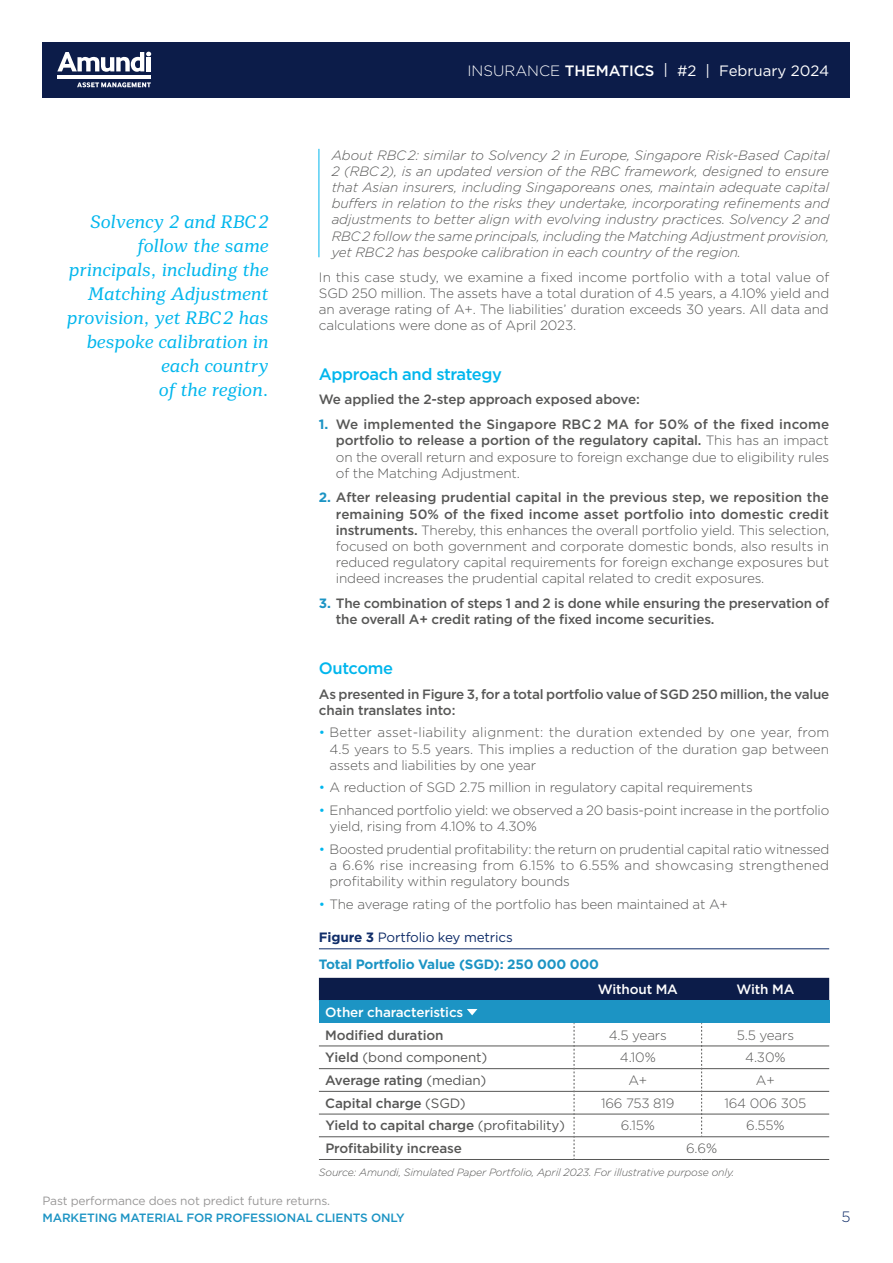
<style>
.page{position:relative;width:893px;height:1263px;background:#fff}
.page>*{position:absolute;margin:0;border:0;box-sizing:border-box;transform-origin:0 0}
.t1{font:italic 18px/24px "Mediator Serif";color:#00b6ed;text-align:right}
.t2{font:500 16.5px "Gotham";letter-spacing:-.02em;color:#00b6ed}
.t3{font:15px "Gotham";color:#fff}
.t4{font:300 15px "Gotham";color:#102d69}
.t5{font:300 13.5px/16.2px "Gotham";letter-spacing:-.01em;color:#575756;text-align:justify}
.t6{font:italic 300 13.5px/16.2px "Gotham";letter-spacing:-.01em;color:#575756;text-align:justify}
.t7{font:500 13.5px/16.2px "Gotham";letter-spacing:-.01em;color:#575756}
.t8{font:500 13.5px "Gotham";letter-spacing:-.01em;color:#fff}
.t9{font:700 13.5px "Gotham";letter-spacing:-.01em;color:#1c94c4}
.t10{font:13.5px "Gotham";letter-spacing:-.01em;color:#102d69}
.t11{font:13.5px "Gotham";letter-spacing:-.01em;color:#575756}
.t12{font:12px "Gotham";letter-spacing:-.01em;color:#999898}
.t13{font:500 12px "Gotham";letter-spacing:-.01em;color:#1c94c4}
.t14{font:italic 300 10.5px "Gotham";letter-spacing:-.01em;color:#575756}
.s1{font-weight:300}
.s2{font-weight:500}
.s3{font-weight:700;color:#1c94c4}
.s4{color:#00b6ed}
.s5{font-weight:700}
.s6{font-weight:400}
</style>
<div class="page">
<hr style="left:319px;top:948px;width:510px;height:1px;background:#102d69">
<div style="left:319px;top:978px;width:510px;height:22px;background:#0c1c49"></div>
<div style="left:319px;top:1000px;width:510px;height:23px;background:#1c94c4"></div>
<hr style="left:319px;top:1046px;width:255px;height:1px;background:#575756">
<hr style="left:574px;top:1046px;width:127px;height:1px;background:#575756">
<hr style="left:702px;top:1046px;width:127px;height:1px;background:#575756">
<hr style="left:319px;top:1068px;width:255px;height:1px;background:#575756">
<hr style="left:574px;top:1068px;width:127px;height:1px;background:#575756">
<hr style="left:702px;top:1068px;width:127px;height:1px;background:#575756">
<hr style="left:319px;top:1091px;width:255px;height:1px;background:#575756">
<hr style="left:574px;top:1091px;width:127px;height:1px;background:#575756">
<hr style="left:702px;top:1091px;width:127px;height:1px;background:#575756">
<hr style="left:319px;top:1114px;width:255px;height:1px;background:#575756">
<hr style="left:574px;top:1114px;width:127px;height:1px;background:#575756">
<hr style="left:702px;top:1114px;width:127px;height:1px;background:#575756">
<hr style="left:319px;top:1136px;width:255px;height:1px;background:#575756">
<hr style="left:574px;top:1136px;width:128px;height:1px;background:#575756">
<hr style="left:702px;top:1136px;width:127px;height:1px;background:#575756">
<hr style="left:319px;top:1159px;width:255px;height:1px;background:#575756">
<hr style="left:574px;top:1159px;width:128px;height:1px;background:#575756">
<hr style="left:702px;top:1159px;width:127px;height:1px;background:#575756">
<svg style="left:701px;top:1023px;width:1px;height:113px"></svg>
<svg style="left:574px;top:1023px;width:1px;height:136px"></svg>
<svg style="left:467px;top:1009px;width:10px;height:6px"></svg>
<hr style="left:319px;top:149px;width:1px;height:108px;background:#00b6ed">
<div style="left:43px;top:43px;width:807px;height:55px;background:#0c1c49"></div>
<svg style="left:57px;top:52px;width:94px;height:20px"></svg>
<hr style="left:147px;top:57px;width:4px;height:14px;background:#fff">
<hr style="left:58px;top:75px;width:93px;height:4px;background:#fff">
<svg style="left:77px;top:82px;width:74px;height:6px"></svg>
<h1 class="t1" style="left:66px;top:210px;width:203px">Solvency 2 and RBC2 follow the same principals, including the<br>Matching Adjustment provision, yet RBC2 has bespoke calibration in each country<br>of the region.</h1>
<p class="t3" style="left:467px;top:61px;width:363px"><span class="s1">INSURANCE</span> <span class="s2">THEMATICS</span> | #2 | February 2024</p>
<p class="t6" style="left:332px;top:146px;width:499px">About RBC 2: similar to Solvency 2 in Europe, Singapore Risk-Based Capital 2 (RBC 2), is an updated version of the RBC framework, designed to ensure that Asian insurers, including Singaporeans ones, maintain adequate capital buffers in relation to the risks they undertake, incorporating refinements and adjustments to better align with evolving industry practices. Solvency 2 and RBC 2 follow the same principals, including the Matching Adjustment provision, yet RBC 2 has bespoke calibration in each country of the region.</p>
<p class="t5" style="left:319px;top:268px;width:512px">In this case study, we examine a fixed income portfolio with a total value of SGD 250 million. The assets have a total duration of 4.5 years, a 4.10% yield and an average rating of A+. The liabilities’ duration exceeds 30 years. All data and calculations were done as of April 2023.</p>
<p class="t2" style="left:319px;top:363px;width:185px">Approach and strategy</p>
<p class="t7" style="left:319px;top:391px;width:322px">We applied the 2-step approach exposed above:</p>
<p class="t5" style="left:336px;top:416px;width:495px;text-indent:-17px"><span class="s3">1.</span> <span class="s2">We implemented the Singapore RBC 2 MA for 50% of the fixed income portfolio to release a portion of the regulatory capital.</span> This has an impact on the overall return and exposure to foreign exchange due to eligibility rules of the Matching Adjustment.</p>
<p class="t5" style="left:336px;top:489px;width:495px;text-indent:-17px"><span class="s3">2.</span> <span class="s2">After releasing prudential capital in the previous step, we reposition the remaining 50% of the fixed income asset portfolio into domestic credit instruments.</span> Thereby, this enhances the overall portfolio yield. This selection, focused on both government and corporate domestic bonds, also results in reduced regulatory capital requirements for foreign exchange exposures but indeed increases the prudential capital related to credit exposures.</p>
<p class="t7" style="left:336px;top:595px;width:495px;text-indent:-17px"><span class="s3">3.</span> The combination of steps 1 and 2 is done while ensuring the preservation of the overall A+ credit rating of the fixed income securities.</p>
<p class="t2" style="left:319px;top:657px;width:76px">Outcome</p>
<p class="t7" style="left:319px;top:686px;width:512px">As presented in Figure 3, for a total portfolio value of SGD 250 million, the value chain translates into:</p>
<p class="t5" style="left:330px;top:724px;width:501px;text-indent:-11px"><span class="s4">•</span> Better asset-liability alignment: the duration extended by one year, from 4.5 years to 5.5 years. This implies a reduction of the duration gap between assets and liabilities by one year</p>
<p class="t5" style="left:319px;top:779px;width:435px"><span class="s4">•</span> A reduction of SGD 2.75 million in regulatory capital requirements</p>
<p class="t5" style="left:330px;top:802px;width:501px;text-indent:-11px"><span class="s4">•</span> Enhanced portfolio yield: we observed a 20 basis-point increase in the portfolio yield, rising from 4.10% to 4.30%</p>
<p class="t5" style="left:330px;top:840px;width:501px;text-indent:-11px"><span class="s4">•</span> Boosted prudential profitability: the return on prudential capital ratio witnessed a 6.6% rise increasing from 6.15% to 6.55% and showcasing strengthened profitability within regulatory bounds</p>
<p class="t5" style="left:319px;top:895px;width:410px"><span class="s4">•</span> The average rating of the portfolio has been maintained at A+</p>
<p class="t10" style="left:319px;top:928px;width:195px"><span class="s5">Figure 3</span> Portfolio key metrics</p>
<p class="t9" style="left:319px;top:955px;width:282px">Total Portfolio Value (SGD): 250 000 000</p>
<p class="t8" style="left:598px;top:980px;width:82px">Without MA</p>
<p class="t8" style="left:736px;top:980px;width:59px">With MA</p>
<p class="t8" style="left:325px;top:1003px;width:139px">Other characteristics</p>
<p class="t7" style="left:325px;top:1026px;width:120px">Modified duration</p>
<p class="t5" style="left:609px;top:1026px;width:60px">4.5 years</p>
<p class="t5" style="left:737px;top:1026px;width:59px">5.5 years</p>
<p class="t11" style="left:325px;top:1049px;width:164px"><span class="s2">Yield</span> (bond component)</p>
<p class="t5" style="left:620px;top:1049px;width:37px">4.10%</p>
<p class="t5" style="left:745px;top:1049px;width:42px">4.30%</p>
<p class="t7" style="left:325px;top:1072px;width:163px">Average rating <span class="s6">(median)</span></p>
<p class="t5" style="left:628px;top:1072px;width:20px">A+</p>
<p class="t5" style="left:756px;top:1072px;width:20px">A+</p>
<p class="t7" style="left:325px;top:1095px;width:142px">Capital charge <span class="s6">(SGD)</span></p>
<p class="t5" style="left:601px;top:1094px;width:75px">166 753 819</p>
<p class="t5" style="left:724px;top:1094px;width:84px">164 006 305</p>
<p class="t7" style="left:325px;top:1117px;width:241px">Yield to capital charge <span class="s6">(profitability)</span></p>
<p class="t5" style="left:621px;top:1117px;width:36px">6.15%</p>
<p class="t5" style="left:746px;top:1117px;width:40px">6.55%</p>
<p class="t7" style="left:325px;top:1140px;width:138px">Profitability increase</p>
<p class="t5" style="left:686px;top:1140px;width:33px">6.6%</p>
<p class="t14" style="left:319px;top:1165px;width:417px">Source: Amundi, Simulated Paper Portfolio, April 2023. For illustrative purpose only.</p>
<p class="t12" style="left:43px;top:1193px;width:289px">Past performance does not predict future returns.</p>
<p class="t13" style="left:43px;top:1209px;width:364px">MARKETING MATERIAL FOR PROFESSIONAL CLIENTS ONLY</p>
<p class="t4" style="left:841px;top:1207px;width:11px">5</p>
</div>
